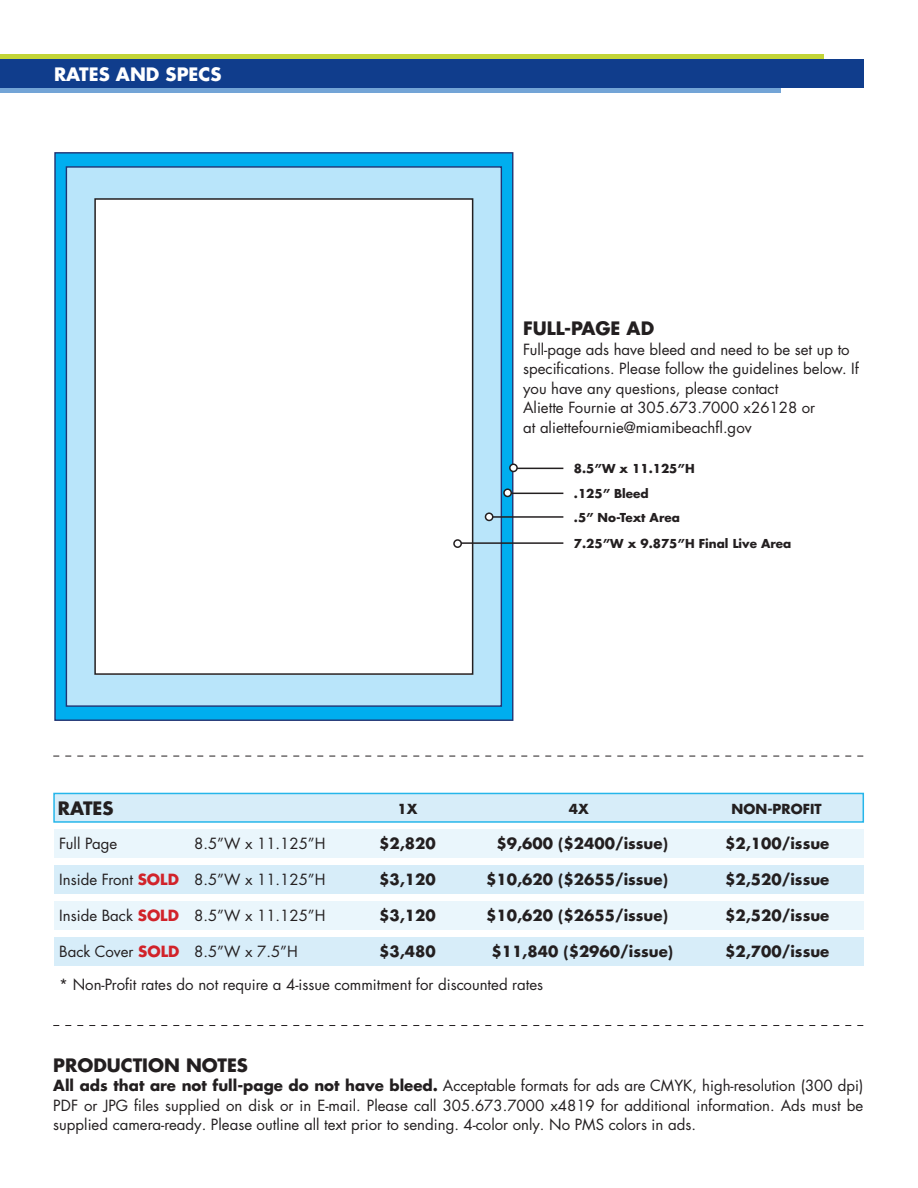
<style>
.page{position:relative;width:918px;height:1188px;background:#fff}
.page>*{position:absolute;margin:0;border:0;box-sizing:border-box;transform-origin:0 0}
.t1{font:700 18px "Futura LT Pro";color:#231f20}
.t2{font:700 18px "Futura LT Pro";color:#fff}
.t3{font:15px/19.5px "Futura LT Pro";color:#231f20;text-align:justify}
.t4{font:700 15px "Futura LT Pro";color:#231f20}
.t5{font:700 13.5px "Futura LT Pro";color:#231f20}
.t6{font:700 12px "Futura LT Pro";color:#231f20}
.s1{font-weight:700;color:#d1232a}
.s2{font-weight:700}
</style>
<div class="page">
<div style="left:54px;top:152px;width:459px;height:569px;background:#00aeef;border:1px solid #213473"></div>
<div style="left:0;top:76px;width:781px;height:17px;background:#73a4d6"></div>
<div style="left:0;top:54px;width:823px;height:23px;background:#c3d537"></div>
<div style="left:0;top:59px;width:864px;height:29px;background:#103d8c"></div>
<div style="left:66px;top:166px;width:436px;height:541px;background:#b9e5fa;border:1px solid #213473"></div>
<svg style="left:53px;top:1025px;width:810px;height:1px"></svg>
<svg style="left:53px;top:756px;width:810px;height:1px"></svg>
<div style="left:54px;top:829px;width:809px;height:29px;background:#eaf6fc"></div>
<div style="left:54px;top:865px;width:809px;height:29px;background:#d7edf9"></div>
<div style="left:53px;top:793px;width:811px;height:30px;background:#d7edf9;border:2px solid #26b6ea"></div>
<div style="left:54px;top:901px;width:809px;height:29px;background:#eaf6fc"></div>
<div style="left:54px;top:937px;width:809px;height:29px;background:#d7edf9"></div>
<div style="left:95px;top:199px;width:378px;height:475px;background:#fff"></div>
<div style="left:94px;top:198px;width:379px;height:477px;border:2px solid #231f20"></div>
<hr style="left:508px;top:493px;width:55px;height:1px;background:#231f20">
<hr style="left:516px;top:468px;width:47px;height:1px;background:#231f20">
<hr style="left:489px;top:516px;width:74px;height:2px;background:#231f20">
<hr style="left:457px;top:542px;width:106px;height:2px;background:#231f20">
<div style="left:454px;top:540px;width:7px;height:7px;background:#fff;border-radius:50%"></div>
<div style="left:453px;top:539px;width:9px;height:9px;border:2px solid #231f20;border-radius:50%"></div>
<div style="left:485px;top:513px;width:8px;height:7px;background:#fff;border-radius:50%"></div>
<div style="left:485px;top:512px;width:9px;height:9px;border:2px solid #231f20;border-radius:50%"></div>
<div style="left:504px;top:489px;width:7px;height:7px;background:#fff;border-radius:50%"></div>
<div style="left:503px;top:488px;width:9px;height:9px;border:2px solid #231f20;border-radius:50%"></div>
<div style="left:510px;top:464px;width:7px;height:7px;background:#fff;border-radius:50%"></div>
<div style="left:509px;top:463px;width:9px;height:9px;border:2px solid #231f20;border-radius:50%"></div>
<p class="t2" style="left:54px;top:61px;width:169px">RATES AND SPECS</p>
<p class="t1" style="left:523px;top:315px;width:133px">FULL-PAGE AD</p>
<p class="t3" style="left:523px;top:339px;width:337px;text-align:left">Full-page ads have bleed and need to be set up to specifications. Please follow the guidelines below. If you have any questions, please contact<br>Aliette Fournie at 305.673.7000 x26128 or<br>at aliettefournie@miamibeachfl.gov</p>
<p class="t6" style="left:574px;top:459px;width:122px">8.5”W x 11.125”H</p>
<p class="t6" style="left:574px;top:508px;width:107px">.5” No-Text Area</p>
<p class="t6" style="left:574px;top:534px;width:219px">7.25”W x 9.875”H Final Live Area</p>
<p class="t6" style="left:574px;top:484px;width:76px">.125” Bleed</p>
<p class="t1" style="left:58px;top:794px;width:57px">RATES</p>
<p class="t5" style="left:397px;top:798px;width:21px">1X</p>
<p class="t5" style="left:569px;top:798px;width:21px">4X</p>
<p class="t5" style="left:732px;top:798px;width:92px">NON-PROFIT</p>
<p class="t3" style="left:59px;top:834px;width:59px">Full Page</p>
<p class="t3" style="left:59px;top:870px;width:121px">Inside Front <span class="s1">SOLD</span></p>
<p class="t3" style="left:59px;top:906px;width:121px">Inside Back <span class="s1">SOLD</span></p>
<p class="t3" style="left:59px;top:942px;width:122px">Back Cover <span class="s1">SOLD</span></p>
<p class="t3" style="left:194px;top:833px;width:133px">8.5”W x 11.125”H</p>
<p class="t3" style="left:194px;top:869px;width:133px">8.5”W x 11.125”H</p>
<p class="t3" style="left:194px;top:905px;width:133px">8.5”W x 11.125”H</p>
<p class="t3" style="left:194px;top:941px;width:105px">8.5”W x 7.5”H</p>
<p class="t4" style="left:379px;top:831px;width:58px">$2,820</p>
<p class="t4" style="left:379px;top:867px;width:58px">$3,120</p>
<p class="t4" style="left:379px;top:903px;width:58px">$3,120</p>
<p class="t4" style="left:379px;top:939px;width:58px">$3,480</p>
<p class="t4" style="left:497px;top:831px;width:173px">$9,600 ($2400/issue)</p>
<p class="t4" style="left:486px;top:867px;width:183px">$10,620 ($2655/issue)</p>
<p class="t4" style="left:486px;top:903px;width:183px">$10,620 ($2655/issue)</p>
<p class="t4" style="left:491px;top:939px;width:183px">$11,840 ($2960/issue)</p>
<p class="t3" style="left:59px;top:974px;width:485px">* Non-Profit rates do not require a 4-issue commitment for discounted rates</p>
<p class="t4" style="left:725px;top:831px;width:106px">$2,100/issue</p>
<p class="t4" style="left:725px;top:867px;width:106px">$2,520/issue</p>
<p class="t4" style="left:725px;top:903px;width:106px">$2,520/issue</p>
<p class="t4" style="left:725px;top:939px;width:106px">$2,700/issue</p>
<p class="t1" style="left:53px;top:1051px;width:196px">PRODUCTION NOTES</p>
<p class="t3" style="left:53px;top:1076px;width:812px"><span class="s2">All ads that are not full-page do not have bleed.</span> Acceptable formats for ads are CMYK, high-resolution (300 dpi)<br>PDF or JPG files supplied on disk or in E-mail. Please call 305.673.7000 x4819 for additional information. Ads must be supplied camera-ready. Please outline all text prior to sending. 4-color only. No PMS colors in ads.</p>
</div>
